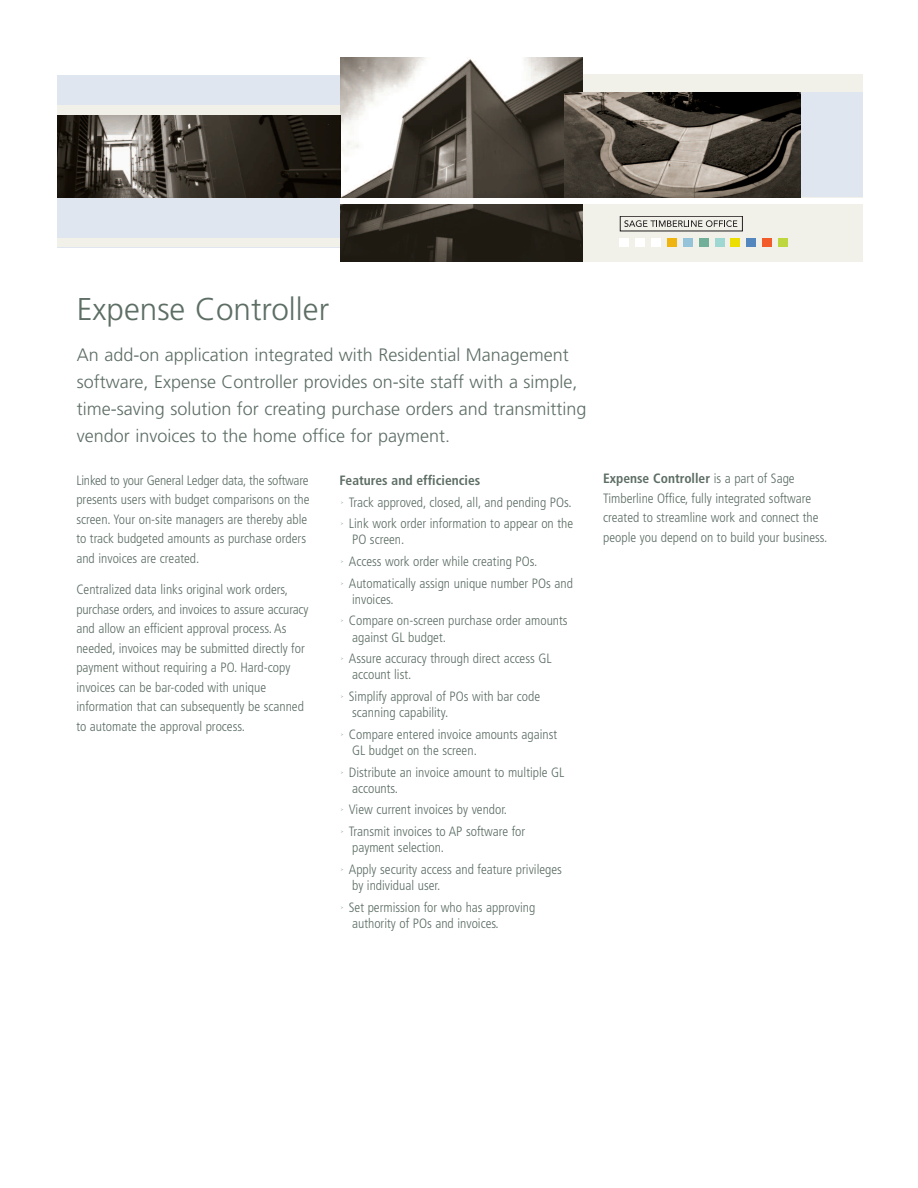
<style>
.page{position:relative;width:918px;height:1188px;background:#fff}
.page>*{position:absolute;margin:0;border:0;box-sizing:border-box;transform-origin:0 0}
.t1{font:300 31.5px "Frutiger";color:#5d6e65}
.t2{font:300 18px/27px "Frutiger";color:#5d6e65}
.t3{font:300 condensed 13.5px/19.5px "Frutiger";color:#5d6e65}
.t4{font:700 condensed 13.5px "Frutiger";color:#5d6e65}
.t5{font:4.5px "Courier";color:#5d6e65}
.s1{font-weight:700}
</style>
<div class="page">
<div style="left:460px;top:75px;width:403px;height:187px;background:#f1f1e9"></div>
<div style="left:57px;top:75px;width:403px;height:172px;background:#dfe6f0"></div>
<div style="left:57px;top:105px;width:403px;height:11px;background:#f1f1e9"></div>
<div style="left:57px;top:239px;width:403px;height:8px;background:#f1f1e9"></div>
<div style="left:460px;top:93px;width:403px;height:104px;background:#dfe6f0"></div>
<img style="left:340px;top:57px;width:242px;height:205px">
<img style="left:57px;top:115px;width:283px;height:82px">
<img style="left:565px;top:93px;width:235px;height:105px">
<div style="left:340px;top:198px;width:523px;height:5px;background:#fff"></div>
<div style="left:667px;top:238px;width:10px;height:9px;background:#efb40f"></div>
<div style="left:652px;top:238px;width:9px;height:9px;background:#fff"></div>
<div style="left:636px;top:238px;width:9px;height:9px;background:#fff"></div>
<div style="left:620px;top:238px;width:9px;height:9px;background:#fff"></div>
<div style="left:683px;top:238px;width:10px;height:9px;background:#95c4da"></div>
<div style="left:699px;top:238px;width:9px;height:9px;background:#72af98"></div>
<div style="left:715px;top:238px;width:9px;height:9px;background:#9fd8d2"></div>
<div style="left:731px;top:238px;width:9px;height:9px;background:#edde01"></div>
<div style="left:747px;top:238px;width:9px;height:9px;background:#5487be"></div>
<div style="left:762px;top:238px;width:10px;height:9px;background:#f15c2a"></div>
<div style="left:778px;top:238px;width:9px;height:9px;background:#bed73e"></div>
<svg style="left:624px;top:220px;width:113px;height:7px"></svg>
<div style="left:620px;top:216px;width:123px;height:15px;border:1px solid #231f20"></div>
<h1 class="t1" style="left:77px;top:297px;width:254px">Expense Controller</h1>
<p class="t2" style="left:77px;top:343px;width:511px">An add-on application integrated with Residential Management software, Expense Controller provides on-site staff with a simple, time-saving solution for creating purchase orders and transmitting vendor invoices to the home office for payment.</p>
<p class="t3" style="left:76px;top:471px;width:235px">Linked to your General Ledger data, the software presents users with budget comparisons on the screen. Your on-site managers are thereby able to track budgeted amounts as purchase orders and invoices are created.</p>
<p class="t3" style="left:76px;top:581px;width:234px">Centralized data links original work orders, purchase orders, and invoices to assure accuracy and allow an efficient approval process. As needed, invoices may be submitted directly for payment without requiring a PO. Hard-copy invoices can be bar-coded with unique information that can subsequently be scanned to automate the approval process.</p>
<p class="t4" style="left:340px;top:475px;width:142px">Features and efficiencies</p>
<p class="t5" style="left:341px;top:501px;width:4px">&gt;</p>
<p class="t3" style="left:349px;top:493px;width:224px">Track approved, closed, all, and pending POs.</p>
<p class="t5" style="left:341px;top:522px;width:4px">&gt;</p>
<p class="t3" style="left:349px;top:517px;width:226px;line-height:16.2px">Link work order information to appear on the<br>PO screen.</p>
<p class="t5" style="left:341px;top:560px;width:4px">&gt;</p>
<p class="t3" style="left:349px;top:553px;width:190px">Access work order while creating POs.</p>
<p class="t5" style="left:341px;top:582px;width:4px">&gt;</p>
<p class="t3" style="left:349px;top:576px;width:226px;line-height:16.2px">Automatically assign unique number POs and invoices.</p>
<p class="t5" style="left:341px;top:620px;width:4px">&gt;</p>
<p class="t3" style="left:349px;top:614px;width:220px;line-height:16.2px">Compare on-screen purchase order amounts against GL budget.</p>
<p class="t5" style="left:341px;top:657px;width:4px">&gt;</p>
<p class="t3" style="left:349px;top:652px;width:204px;line-height:16.2px">Assure accuracy through direct access GL account list.</p>
<p class="t5" style="left:341px;top:695px;width:4px">&gt;</p>
<p class="t3" style="left:349px;top:689px;width:193px;line-height:16.2px">Simplify approval of POs with bar code scanning capability.</p>
<p class="t5" style="left:341px;top:733px;width:4px">&gt;</p>
<p class="t3" style="left:349px;top:727px;width:210px;line-height:16.2px">Compare entered invoice amounts against<br>GL budget on the screen.</p>
<p class="t5" style="left:341px;top:771px;width:4px">&gt;</p>
<p class="t3" style="left:349px;top:765px;width:217px;line-height:16.2px">Distribute an invoice amount to multiple GL accounts.</p>
<p class="t5" style="left:341px;top:809px;width:4px">&gt;</p>
<p class="t3" style="left:349px;top:801px;width:160px">View current invoices by vendor.</p>
<p class="t5" style="left:341px;top:830px;width:4px">&gt;</p>
<p class="t3" style="left:349px;top:824px;width:178px;line-height:16.2px">Transmit invoices to AP software for payment selection.</p>
<p class="t5" style="left:341px;top:868px;width:4px">&gt;</p>
<p class="t3" style="left:349px;top:862px;width:215px;line-height:16.2px">Apply security access and feature privileges by individual user.</p>
<p class="t5" style="left:341px;top:906px;width:4px">&gt;</p>
<p class="t3" style="left:349px;top:900px;width:188px;line-height:16.2px">Set permission for who has approving authority of POs and invoices.</p>
<p class="t3" style="left:603px;top:470px;width:226px"><span class="s1">Expense Controller</span> is a part of Sage Timberline Office, fully integrated software created to streamline work and connect the people you depend on to build your business.</p>
</div>
